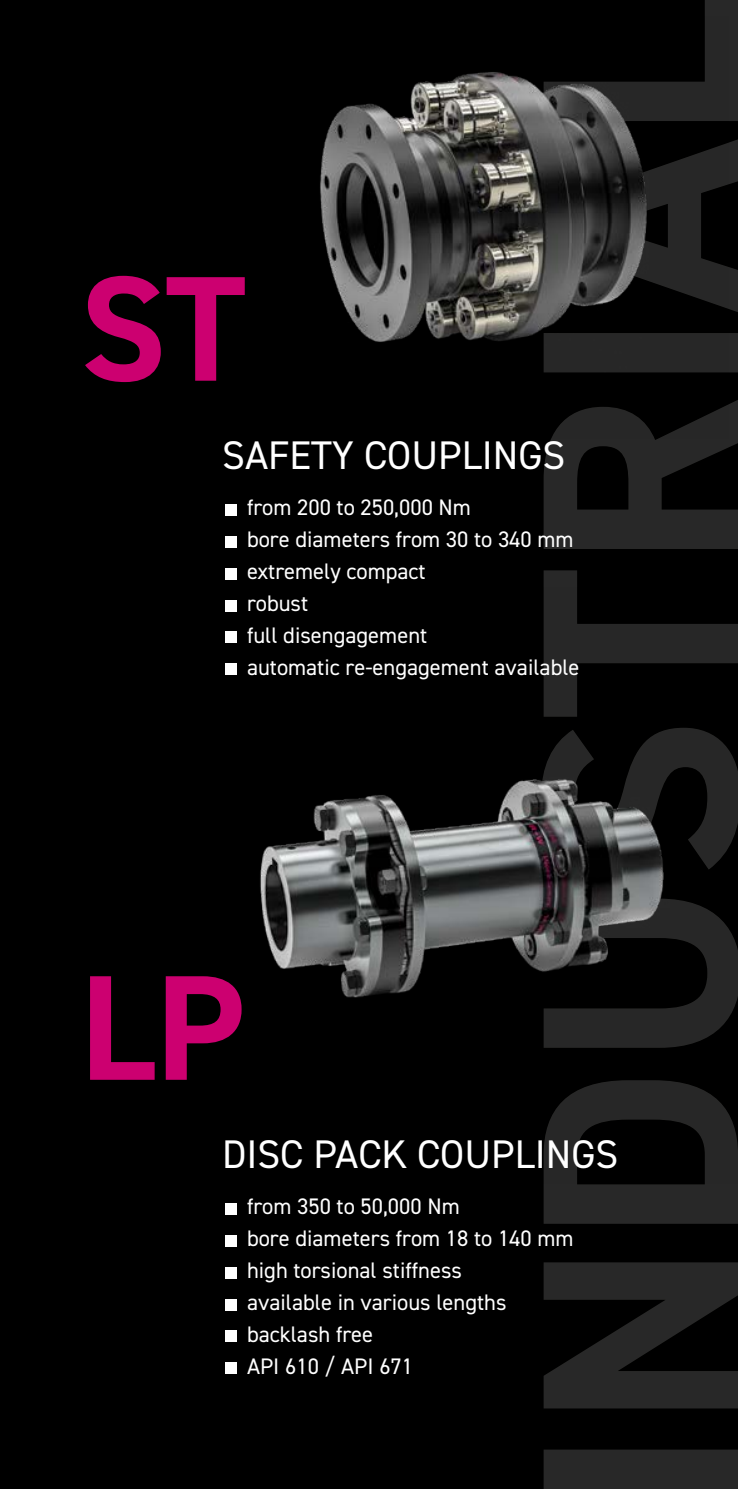
<style>
.page{position:relative;width:738px;height:1489px;background:#fff}
.page>*{position:absolute;margin:0;border:0;box-sizing:border-box;transform-origin:0 0}
.t1{font:700 150px "DIN2014";color:#cc0070}
.t2{font:40px "DIN2014";color:#fff}
.t3{font:22.5px/32px "DIN2014";color:#fff}
</style>
<div class="page">
<div style="left:0;top:0;width:737px;height:1488px;background:#000"></div>
<svg style="left:543px;top:0;width:194px;height:1488px;fill:#282828"></svg>
<img style="left:225px;top:587px;width:512px;height:596px">
<div style="left:225px;top:1203px;width:11px;height:11px;background:#fff"></div>
<div style="left:225px;top:1234px;width:11px;height:12px;background:#fff"></div>
<div style="left:225px;top:1266px;width:11px;height:12px;background:#fff"></div>
<div style="left:225px;top:1298px;width:11px;height:11px;background:#fff"></div>
<div style="left:225px;top:1330px;width:11px;height:11px;background:#fff"></div>
<div style="left:225px;top:1362px;width:11px;height:11px;background:#fff"></div>
<div style="left:225px;top:504px;width:11px;height:11px;background:#fff"></div>
<div style="left:225px;top:536px;width:11px;height:11px;background:#fff"></div>
<div style="left:225px;top:568px;width:11px;height:11px;background:#fff"></div>
<div style="left:225px;top:600px;width:11px;height:11px;background:#fff"></div>
<div style="left:225px;top:632px;width:11px;height:11px;background:#fff"></div>
<div style="left:225px;top:663px;width:11px;height:12px;background:#fff"></div>
<img style="left:320px;top:16px;width:407px;height:422px">
<h1 class="t1" style="left:80px;top:229px;width:167px">ST</h1>
<h2 class="t2" style="left:222px;top:430px;width:344px">SAFETY COUPLINGS</h2>
<p class="t3" style="left:247px;top:491px;width:334px">from 200 to 250,000 Nm<br>bore diameters from 30 to 340 mm extremely compact<br>robust<br>full disengagement<br>automatic re-engagement available</p>
<h1 class="t1" style="left:80px;top:928px;width:166px">LP</h1>
<h2 class="t2" style="left:222px;top:1129px;width:397px">DISC PACK COUPLINGS</h2>
<p class="t3" style="left:247px;top:1190px;width:328px">from 350 to 50,000 Nm<br>bore diameters from 18 to 140 mm high torsional stiffness<br>available in various lengths backlash free<br>API 610 / API 671</p>
</div>
